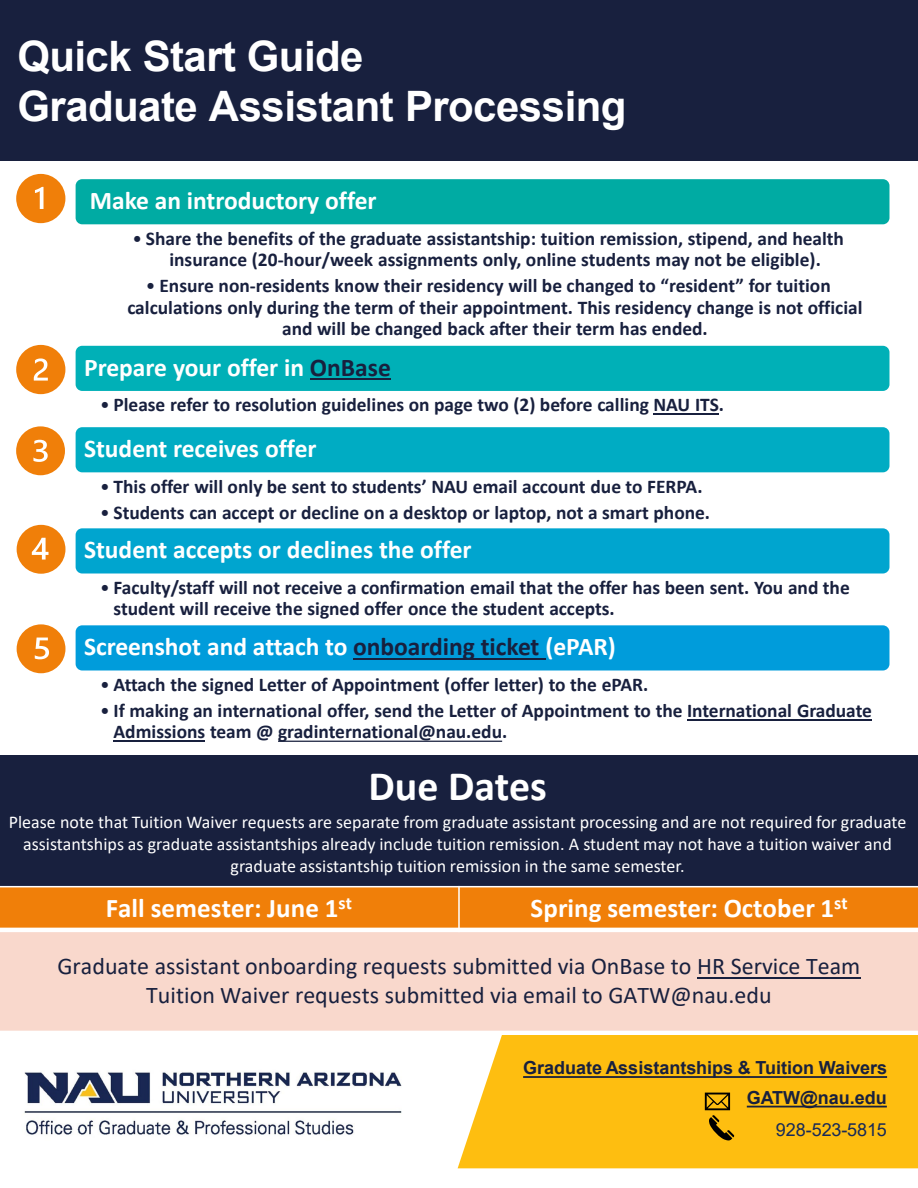
<style>
.page{position:relative;width:918px;height:1188px;background:#fff}
.page>*{position:absolute;margin:0;border:0;box-sizing:border-box;transform-origin:0 0}
.t1{font:700 42px/50.4px "Arial";letter-spacing:-.01em;color:#fff}
.t2{font:700 42px "Calibri";color:#fff}
.t3{font:700 27px "Calibri";color:#fff}
.t4{font:700 25.5px "Calibri";letter-spacing:-.005em;color:#fff}
.t5{font:24px "Calibri";color:#18203e}
.t6{font:700 19.5px/21.5px "Calibri";color:#18203e}
.t7{font:18px/21.6px "Calibri";color:#fff;text-align:center}
.t8{font:700 18px "Arial";color:#18203e}
.t9{font:18px "Arial";letter-spacing:-.005em;color:#172958}
.s1{font-weight:400}
.s2{color:#18203e}
</style>
<div class="page">
<div style="left:73px;top:176px;width:819px;height:51px;background:#00aba3;border:3px solid #fff;border-radius:8px"></div>
<div style="left:73px;top:343px;width:819px;height:51px;background:#00b0b7;border:3px solid #fff;border-radius:8px"></div>
<hr style="left:310px;top:378px;width:81px;height:2px;background:#18203e">
<hr style="left:654px;top:413px;width:65px;height:2px;background:#18203e">
<div style="left:73px;top:424px;width:819px;height:51px;background:#00acc3;border:3px solid #fff;border-radius:8px"></div>
<div style="left:74px;top:527px;width:817px;height:48px;background:#00a5cf;border-radius:8px"></div>
<div style="left:73px;top:525px;width:819px;height:52px;border:3px solid #fff;border-radius:8px"></div>
<div style="left:73px;top:622px;width:819px;height:52px;background:#009cdb;border:3px solid #fff;border-radius:8px"></div>
<hr style="left:353px;top:658px;width:192px;height:2px;background:#18203e">
<hr style="left:687px;top:719px;width:185px;height:1px;background:#18203e">
<hr style="left:114px;top:741px;width:91px;height:1px;background:#18203e">
<svg style="left:278px;top:741px;width:224px;height:1px"></svg>
<svg style="left:16px;top:174px;width:49px;height:49px"></svg>
<svg style="left:16px;top:345px;width:49px;height:49px"></svg>
<svg style="left:16px;top:426px;width:49px;height:49px"></svg>
<svg style="left:17px;top:525px;width:48px;height:49px"></svg>
<svg style="left:17px;top:624px;width:48px;height:49px"></svg>
<div style="left:0;top:756px;width:918px;height:156px;background:#18203e"></div>
<div style="left:0;top:887px;width:459px;height:43px;background:#f07f09"></div>
<div style="left:459px;top:887px;width:459px;height:43px;background:#f07f09"></div>
<div style="left:0;top:930px;width:918px;height:101px;background:#f9d8cc"></div>
<hr style="left:458px;top:886px;width:2px;height:46px;background:#fff">
<hr style="left:0;top:928px;width:918px;height:4px;background:#fff">
<hr style="left:0;top:886px;width:1px;height:146px;background:#fff">
<hr style="left:917px;top:886px;width:1px;height:146px;background:#fff">
<hr style="left:0;top:886px;width:918px;height:1px;background:#fff">
<hr style="left:697px;top:977px;width:163px;height:2px;background:#18203e">
<svg style="left:458px;top:1035px;width:460px;height:133px;background:#fec322"></svg>
<svg style="left:523px;top:1076px;width:364px;height:65px;background:#f0b411"></svg>
<img style="left:24px;top:1072px;width:378px;height:63px">
<div style="left:0;top:0;width:918px;height:160px;background:#18203e"></div>
<p class="t1" style="left:17px;top:31px;width:611px">Quick Start Guide<br>Graduate Assistant Processing</p>
<p class="t4" style="left:90px;top:182px;width:288px">Make an introductory offer</p>
<p class="t6" style="left:169px;top:227px;width:676px;text-indent:-37px"><span class="s1">•</span> Share the benefits of the graduate assistantship: tuition remission, stipend, and health insurance (20-hour/week assignments only, online students may not be eligible).</p>
<p class="t6" style="left:146px;top:275px;width:686px"><span class="s1">•</span> Ensure non-residents know their residency will be changed to “resident” for tuition</p>
<p class="t6" style="left:127px;top:296px;width:737px">calculations only during the term of their appointment. This residency change is not official</p>
<p class="t6" style="left:282px;top:318px;width:427px">and will be changed back after their term has ended.</p>
<p class="t4" style="left:84px;top:349px;width:308px">Prepare your offer in <span class="s2">OnBase</span></p>
<p class="t6" style="left:100px;top:394px;width:626px"><span class="s1">•</span> Please refer to resolution guidelines on page two (2) before calling NAU ITS.</p>
<p class="t4" style="left:84px;top:431px;width:234px">Student receives offer</p>
<p class="t6" style="left:100px;top:475px;width:604px"><span class="s1">•</span> This offer will only be sent to students’ NAU email account due to FERPA.</p>
<p class="t6" style="left:100px;top:501px;width:612px"><span class="s1">•</span> Students can accept or decline on a desktop or laptop, not a smart phone.</p>
<p class="t4" style="left:84px;top:532px;width:389px">Student accepts or declines the offer</p>
<p class="t6" style="left:114px;top:576px;width:738px;text-indent:-13px"><span class="s1">•</span> Faculty/staff will not receive a confirmation email that the offer has been sent. You and the student will receive the signed offer once the student accepts.</p>
<p class="t4" style="left:84px;top:629px;width:533px">Screenshot and attach to <span class="s2">onboarding ticket</span> (ePAR)</p>
<p class="t6" style="left:100px;top:673px;width:550px"><span class="s1">•</span> Attach the signed Letter of Appointment (offer letter) to the ePAR.</p>
<p class="t6" style="left:114px;top:699px;width:760px;text-indent:-14px"><span class="s1">•</span> If making an international offer, send the Letter of Appointment to the International Graduate<br>Admissions team @ gradinternational@nau.edu.</p>
<p class="t2" style="left:368px;top:757px;width:180px">Due Dates</p>
<p class="t7" style="left:9px;top:811px;width:899px">Please note that Tuition Waiver requests are separate from graduate assistant processing and are not required for graduate assistantships as graduate assistantships already include tuition remission. A student may not have a tuition waiver and graduate assistantship tuition remission in the same semester.</p>
<p class="t3" style="left:106px;top:889px;width:248px">Fall semester: June 1<sup>st</sup></p>
<p class="t3" style="left:531px;top:889px;width:319px">Spring semester: October 1<sup>st</sup></p>
<p class="t5" style="left:58px;top:950px;width:804px">Graduate assistant onboarding requests submitted via OnBase to HR Service Team</p>
<p class="t5" style="left:146px;top:979px;width:627px">Tuition Waiver requests submitted via email to GATW@nau.edu</p>
<p class="t8" style="left:523px;top:1055px;width:366px">Graduate Assistantships &amp; Tuition Waivers</p>
<p class="t8" style="left:747px;top:1085px;width:142px">GATW@nau.edu</p>
<p class="t9" style="left:776px;top:1117px;width:113px">928-523-5815</p>
</div>
